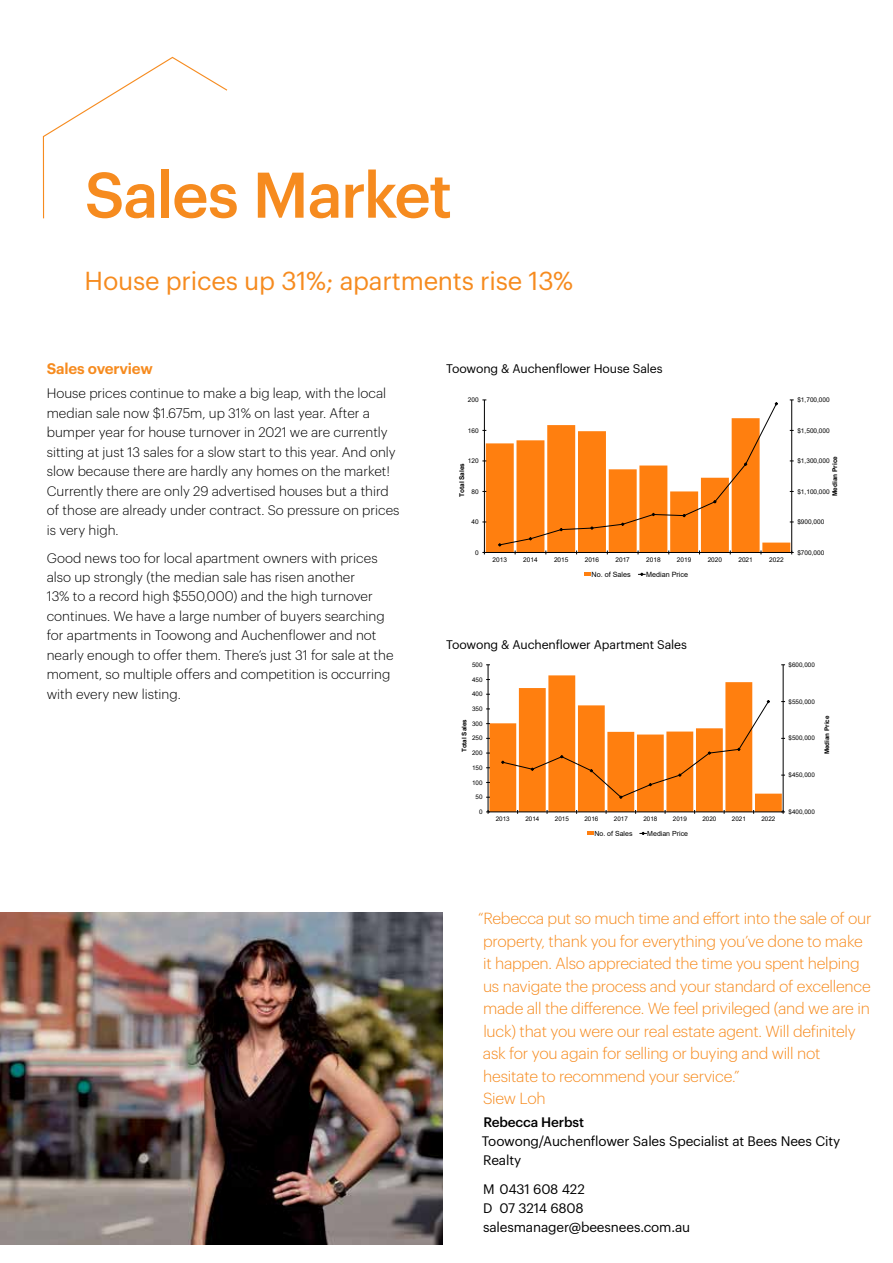
<style>
.page{position:relative;width:893px;height:1263px;background:#fff}
.page>*{position:absolute;margin:0;border:0;box-sizing:border-box;transform-origin:0 0}
.t1{font:500 63px "Graphik";letter-spacing:-.025em;color:#f68b1f}
.t2{font:25.5px "Graphik";letter-spacing:-.01em;color:#f68b1f}
.t3{font:300 15.75px/22.5px "Graphik";letter-spacing:-.015em;color:#f68b1f}
.t4{font:600 15px "Graphik";letter-spacing:-.01em;color:#f68b1f}
.t5{font:300 13.5px/19.5px "Graphik";color:#000}
.t6{font:13.5px/19.5px "Graphik";letter-spacing:-.01em;color:#000}
.t7{font:500 13.5px "Graphik";letter-spacing:-.01em;color:#000}
.t8{font:12.3px "Graphik";letter-spacing:-.01em;color:#000}
.t9{font:7.2px "Arial";color:#000}
.t10{font:7.05px "Arial";color:#000}
.t11{font:6.45px "Arial";color:#000}
.t12{font:700 6.45px "Arial";color:#000}
.t13{font:6.3px "Arial";color:#000}
.t14{font:700 6.3px "Arial";color:#000}
</style>
<div class="page">
<svg style="left:482px;top:400px;width:312px;height:154px"></svg>
<svg style="left:584px;top:572px;width:7px;height:4px"></svg>
<svg style="left:638px;top:573px;width:7px;height:3px"></svg>
<hr style="left:783px;top:665px;width:1px;height:147px;background:#000">
<hr style="left:488px;top:665px;width:1px;height:147px;background:#000">
<svg style="left:486px;top:675px;width:299px;height:139px"></svg>
<svg style="left:587px;top:832px;width:7px;height:3px"></svg>
<svg style="left:640px;top:832px;width:6px;height:3px"></svg>
<img style="left:0;top:912px;width:442px;height:333px">
<svg style="left:42px;top:56px;width:186px;height:163px"></svg>
<h1 class="t1" style="left:85px;top:147px;width:369px">Sales Market</h1>
<h2 class="t2" style="left:85px;top:262px;width:490px">House prices up 31%; apartments rise 13%</h2>
<p class="t4" style="left:47px;top:358px;width:108px">Sales overview</p>
<p class="t5" style="left:47px;top:382px;width:354px">House prices continue to make a big leap, with the local median sale now $1.675m, up 31% on last year. After a bumper year for house turnover in 2021 we are currently sitting at just 13 sales for a slow start to this year. And only slow because there are hardly any homes on the market!<br>Currently there are only 29 advertised houses but a third of those are already under contract. So pressure on prices is very high.</p>
<p class="t5" style="left:47px;top:547px;width:348px">Good news too for local apartment owners with prices also up strongly (the median sale has risen another<br>13% to a record high $550,000) and the high turnover continues. We have a large number of buyers searching for apartments in Toowong and Auchenflower and not nearly enough to offer them. There’s just 31 for sale at the moment, so multiple offers and competition is occurring with every new listing.</p>
<p class="t8" style="left:446px;top:360px;width:218px">Toowong &amp; Auchenflower House Sales</p>
<p class="t11" style="left:468px;top:395px;width:12px">200</p>
<p class="t11" style="left:468px;top:426px;width:12px">160</p>
<p class="t11" style="left:797px;top:395px;width:34px">$1,700,000</p>
<p class="t11" style="left:797px;top:426px;width:34px">$1,500,000</p>
<p class="t12" style="left:457px;top:497px;width:35px;rotate:-90deg">Total Sales</p>
<p class="t12" style="left:830px;top:496px;width:42px;rotate:-90deg">Median Price</p>
<p class="t11" style="left:797px;top:456px;width:34px">$1,300,000</p>
<p class="t11" style="left:468px;top:456px;width:12px">120</p>
<p class="t11" style="left:797px;top:487px;width:34px">$1,100,000</p>
<p class="t11" style="left:472px;top:487px;width:9px">80</p>
<p class="t11" style="left:472px;top:517px;width:9px">40</p>
<p class="t11" style="left:475px;top:548px;width:5px">0</p>
<p class="t11" style="left:493px;top:556px;width:16px">2013</p>
<p class="t11" style="left:523px;top:556px;width:16px">2014</p>
<p class="t11" style="left:554px;top:556px;width:16px">2015</p>
<p class="t11" style="left:585px;top:556px;width:16px">2016</p>
<p class="t11" style="left:615px;top:556px;width:16px">2017</p>
<p class="t11" style="left:646px;top:556px;width:16px">2018</p>
<p class="t11" style="left:677px;top:556px;width:16px">2019</p>
<p class="t11" style="left:708px;top:556px;width:16px">2020</p>
<p class="t11" style="left:738px;top:556px;width:16px">2021</p>
<p class="t11" style="left:769px;top:556px;width:16px">2022</p>
<p class="t9" style="left:592px;top:569px;width:41px">No. of Sales</p>
<p class="t9" style="left:646px;top:569px;width:44px">Median Price</p>
<p class="t11" style="left:797px;top:517px;width:29px">$900,000</p>
<p class="t11" style="left:797px;top:548px;width:29px">$700,000</p>
<p class="t8" style="left:446px;top:635px;width:242px">Toowong &amp; Auchenflower Apartment Sales</p>
<p class="t13" style="left:472px;top:660px;width:12px">500</p>
<p class="t13" style="left:472px;top:675px;width:12px">450</p>
<p class="t13" style="left:472px;top:690px;width:12px">400</p>
<p class="t13" style="left:472px;top:704px;width:12px">350</p>
<p class="t14" style="left:460px;top:752px;width:34px;rotate:-90deg">Total Sales</p>
<p class="t13" style="left:472px;top:719px;width:12px">300</p>
<p class="t13" style="left:472px;top:734px;width:12px">250</p>
<p class="t13" style="left:472px;top:748px;width:12px">200</p>
<p class="t13" style="left:472px;top:763px;width:12px">150</p>
<p class="t13" style="left:472px;top:778px;width:12px">100</p>
<p class="t13" style="left:476px;top:793px;width:8px">50</p>
<p class="t13" style="left:479px;top:807px;width:5px">0</p>
<p class="t13" style="left:496px;top:815px;width:16px">2013</p>
<p class="t13" style="left:525px;top:815px;width:16px">2014</p>
<p class="t13" style="left:555px;top:815px;width:16px">2015</p>
<p class="t13" style="left:584px;top:815px;width:16px">2016</p>
<p class="t13" style="left:614px;top:815px;width:16px">2017</p>
<p class="t13" style="left:643px;top:815px;width:16px">2018</p>
<p class="t13" style="left:673px;top:815px;width:16px">2019</p>
<p class="t13" style="left:702px;top:815px;width:16px">2020</p>
<p class="t13" style="left:732px;top:815px;width:16px">2021</p>
<p class="t13" style="left:761px;top:815px;width:16px">2022</p>
<p class="t10" style="left:594px;top:828px;width:40px">No. of Sales</p>
<p class="t10" style="left:647px;top:828px;width:42px">Median Price</p>
<p class="t13" style="left:789px;top:660px;width:28px">$600,000</p>
<p class="t13" style="left:789px;top:697px;width:28px">$550,000</p>
<p class="t13" style="left:789px;top:734px;width:28px">$500,000</p>
<p class="t13" style="left:789px;top:771px;width:28px">$450,000</p>
<p class="t14" style="left:823px;top:754px;width:40px;rotate:-90deg">Median Price</p>
<p class="t13" style="left:789px;top:807px;width:28px">$400,000</p>
<p class="t3" style="left:483px;top:906px;width:390px;text-indent:-5px">“Rebecca put so much time and effort into the sale of our property, thank you for everything you’ve done to make it happen. Also appreciated the time you spent helping us navigate the process and your standard of excellence made all the difference. We feel privileged (and we are in luck) that you were our real estate agent. Will definitely ask for you again for selling or buying and will not hesitate to recommend your service.”<br>Siew Loh</p>
<p class="t7" style="left:483px;top:1111px;width:102px">Rebecca Herbst</p>
<p class="t6" style="left:482px;top:1130px;width:360px">Toowong/Auchenflower Sales Specialist at Bees Nees City<br>Realty</p>
<p class="t6" style="left:483px;top:1178px;width:209px">M 0431 608 422<br>D 07 3214 6808 salesmanager@beesnees.com.au</p>
</div>
